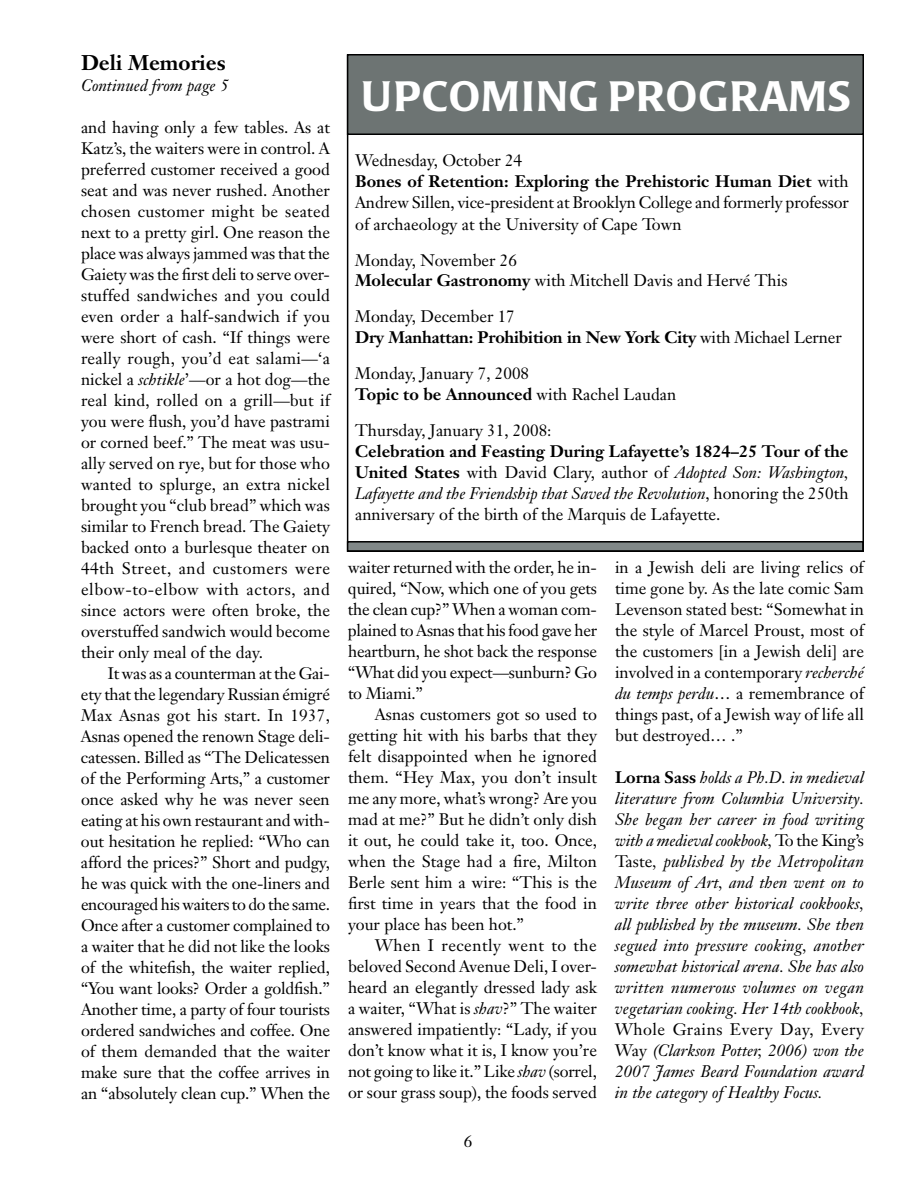
<style>
.page{position:relative;width:918px;height:1188px;background:#fff}
.page>*{position:absolute;margin:0;border:0;box-sizing:border-box;transform-origin:0 0}
.t1{font:500 42px "Poppl Laudatio";letter-spacing:.02em;color:#fff}
.t2{font:700 21px "Janson Text";color:#000}
.t3{font:16.5px/21px "Janson Text";color:#000}
.t4{font:italic 16.5px/21px "Janson Text";color:#000;text-align:justify}
.t5{font:700 16.5px/21px "Janson Text";letter-spacing:-.01em;color:#000}
.s1{font-style:italic}
.s2{font-weight:700}
.s3{font-weight:400}
.s4{font-weight:700;font-style:normal}
.s5{font-style:normal}
</style>
<div class="page">
<div style="left:348px;top:55px;width:515px;height:79px;background:#6d7473"></div>
<div style="left:347px;top:54px;width:517px;height:81px;border:2px solid #000"></div>
<div style="left:348px;top:542px;width:515px;height:9px;background:#818888"></div>
<div style="left:347px;top:541px;width:517px;height:11px;border:2px solid #000"></div>
<p class="t2" style="left:81px;top:50px;width:146px">Deli Memories</p>
<p class="t4" style="left:81px;top:75px;width:149px">Continued from page 5</p>
<p class="t3" style="left:81px;top:116px;width:252px">and having only a few tables. As at Katz’s, the waiters were in control. A preferred customer received a good seat and was never rushed. Another chosen customer might be seated next to a pretty girl. One reason the place was always jammed was that the Gaiety was the first deli to serve over&shy;stuffed sandwiches and you could even order a half-sandwich if you were short of cash. “If things were really rough, you’d eat salami—‘a nickel a <span class="s1">schtikle</span>’—or a hot dog—the real kind, rolled on a grill—but if you were flush, you’d have pastrami or corned beef.” The meat was usu&shy;ally served on rye, but for those who wanted to splurge, an extra nickel brought you “club bread” which was similar to French bread. The Gaiety backed onto a burlesque theater on 44th Street, and customers were elbow-to-elbow with actors, and since actors were often broke, the overstuffed sandwich would become their only meal of the day.<br>It was as a counterman at the Gai&shy;ety that the legendary Russian émigré Max Asnas got his start. In 1937, Asnas opened the renown Stage deli&shy;catessen. Billed as “The Delicatessen of the Performing Arts,” a customer once asked why he was never seen eating at his own restaurant and with&shy;out hesitation he replied: “Who can afford the prices?” Short and pudgy, he was quick with the one-liners and encouraged his waiters to do the same.<br>Once after a customer complained to a waiter that he did not like the looks of the whitefish, the waiter replied, “You want looks? Order a goldfish.” Another time, a party of four tourists ordered sandwiches and coffee. One of them demanded that the waiter make sure that the coffee arrives in an “absolutely clean cup.” When the</p>
<h1 class="t1" style="left:361px;top:72px;width:30px">UPC</h1>
<h1 class="t1" style="left:449px;top:72px;width:403px">OMING PROGRAMS</h1>
<p class="t3" style="left:355px;top:150px;width:495px">Wednesday, October 24<br><span class="s2">Bones of Retention: Exploring the Prehistoric Human Diet</span> with Andrew Sillen, vice-president at Brooklyn College and formerly professor of archaeology at the University of Cape Town</p>
<p class="t3" style="left:355px;top:249px;width:434px">Monday, November 26<br><span class="s2">Molecular Gastronomy</span> with Mitchell Davis and Hervé This</p>
<p class="t5" style="left:355px;top:306px;width:488px"><span class="s3">Monday, December 17<br></span>Dry Manhattan: Prohibition in New York City <span class="s3">with Michael Lerner</span></p>
<p class="t3" style="left:355px;top:363px;width:323px">Monday, January 7, 2008<br><span class="s2">Topic to be Announced</span> with Rachel Laudan</p>
<p class="t3" style="left:355px;top:420px;width:198px">Thursday, January 31, 2008:</p>
<p class="t3" style="left:355px;top:441px;width:495px;text-align:justify"><span class="s2">Celebration and Feasting During Lafayette’s 1824–25 Tour of the United States</span> with David Clary, author of <span class="s1">Adopted Son: Washington, Lafayette and the Friendship that Saved the Revolution</span>, honoring the 250th anniversary of the birth of the Marquis de Lafayette.</p>
<p class="t3" style="left:348px;top:556px;width:251px">waiter returned with the order, he in&shy;quired, “Now, which one of you gets the clean cup?” When a woman com&shy;plained to Asnas that his food gave her heartburn, he shot back the response “What did you expect—-sunburn? Go to Miami.”<br>Asnas customers got so used to getting hit with his barbs that they felt disappointed when he ignored them. “Hey Max, you don’t insult me any more, what’s wrong? Are you mad at me?” But he didn’t only dish it out, he could take it, too. Once, when the Stage had a fire, Milton<br>Berle sent him a wire: “This is the first time in years that the food in your place has been hot.”<br>W</p>
<p class="t3" style="left:348px;top:934px;width:251px;text-align:justify;text-indent:46px">hen I recently went to the beloved Second Avenue Deli, I over&shy;heard an elegantly dressed lady ask a waiter, “What is <span class="s1">shav</span>?” The waiter answered impatiently: “Lady, if you don’t know what it is, I know you’re not going to like it.” Like <span class="s1">shav</span> (sorrel, or sour grass soup), the foods served</p>
<p class="t3" style="left:615px;top:557px;width:252px;text-align:justify">in a Jewish deli are living relics of time gone by. As the late comic Sam Levenson stated best: “Somewhat in the style of Marcel Proust, most of the customers [in a Jewish deli] are involved in a contemporary <span class="s1">recherché du temps perdu</span>… a remembrance of things past, of a Jewish way of life all but destroyed… .”</p>
<p class="t4" style="left:615px;top:767px;width:251px"><span class="s4">Lorna Sass</span> holds a Ph.D. in medieval literature from Columbia University.<br>She began her career in food writing with a medieval cookbook, <span class="s5">To the King’s Taste</span>, published by the Metropolitan Museum of Art, and then went on to write three other historical cookbooks, all published by the museum. She then segued into pressure cooking, another somewhat historical arena. She has also written numerous volumes on vegan vegetarian cooking. Her 14th cookbook,</p>
<p class="t4" style="left:615px;top:1019px;width:251px"><span class="s5">Whole Grains Every Day, Every Way</span> (Clarkson Potter, 2006) won the 2007 James Beard Foundation award in the category of Healthy Focus.</p>
</div>
